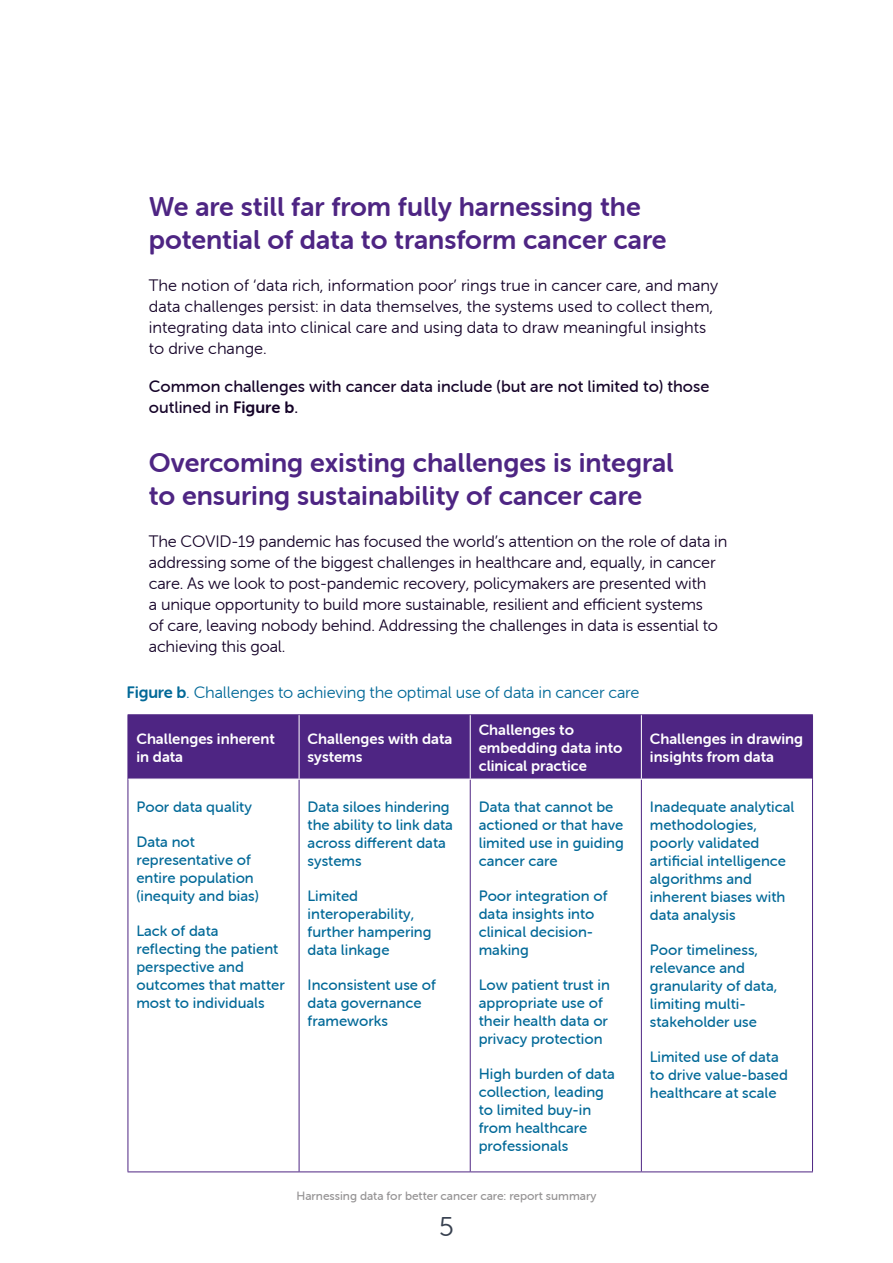
<style>
.page{position:relative;width:893px;height:1263px;background:#fff}
.page>*{position:absolute;margin:0;border:0;box-sizing:border-box;transform-origin:0 0}
.Second_header{font:27px/33px "Museo Sans Rounded 700";color:#4e2583}
.Second_header_no_ToC{font:27px/33px "Museo Sans Rounded 700";color:#4e2583}
.t1{font:27px "Museo Sans Rounded 300";color:#384150}
.Body_Text{font:16.5px/21px "Museo Sans Rounded 300";letter-spacing:-.01em;color:#150328}
.Body_Text-2{font:16.5px/21px "Museo Sans Rounded 500";color:#150328}
.figure_header{font:16.5px "Museo Sans Rounded 300";letter-spacing:-.01em;color:#026998}
.table_content{font:15px/18px "Museo Sans Rounded 500";color:#026998}
.t2{font:15px/18px "Museo Sans Rounded 700";color:#fff}
.t3{font:12px "Museo Sans Rounded 500";color:#959394}
.s1{font-family:"Museo Sans Rounded 700"}
</style>
<div class="page">
<div style="left:129px;top:715px;width:683px;height:64px;background:#4e2583"></div>
<hr style="left:128px;top:779px;width:1px;height:392px;background:#4e2583">
<hr style="left:299px;top:779px;width:1px;height:392px;background:#4e2583">
<hr style="left:470px;top:779px;width:1px;height:392px;background:#4e2583">
<hr style="left:641px;top:779px;width:1px;height:392px;background:#4e2583">
<hr style="left:812px;top:779px;width:1px;height:392px;background:#4e2583">
<hr style="left:128px;top:1171px;width:171px;height:1px;background:#4e2583">
<hr style="left:299px;top:1171px;width:171px;height:1px;background:#4e2583">
<hr style="left:470px;top:1171px;width:171px;height:1px;background:#4e2583">
<hr style="left:641px;top:1171px;width:172px;height:1px;background:#4e2583">
<hr style="left:128px;top:714px;width:171px;height:1px;background:#4e2583">
<hr style="left:128px;top:715px;width:1px;height:64px;background:#4e2583">
<hr style="left:128px;top:779px;width:171px;height:1px;background:#fff">
<hr style="left:299px;top:714px;width:171px;height:1px;background:#4e2583">
<hr style="left:299px;top:715px;width:1px;height:64px;background:#fff">
<hr style="left:299px;top:779px;width:171px;height:1px;background:#fff">
<hr style="left:470px;top:714px;width:171px;height:1px;background:#4e2583">
<hr style="left:470px;top:715px;width:1px;height:64px;background:#fff">
<hr style="left:470px;top:779px;width:171px;height:1px;background:#fff">
<hr style="left:641px;top:714px;width:172px;height:1px;background:#4e2583">
<hr style="left:812px;top:715px;width:1px;height:64px;background:#4e2583">
<hr style="left:641px;top:715px;width:1px;height:64px;background:#fff">
<hr style="left:641px;top:779px;width:171px;height:1px;background:#fff">
<p class="Second_header_no_ToC" style="left:149px;top:190px;width:519px">We are still far from fully harnessing the potential of data to transform cancer care</p>
<p class="Body_Text" style="left:149px;top:275px;width:571px">The notion of ‘data rich, information poor’ rings true in cancer care, and many data challenges persist: in data themselves, the systems used to collect them, integrating data into clinical care and using data to draw meaningful insights to drive change.</p>
<p class="Body_Text-2" style="left:149px;top:376px;width:562px">Common challenges with cancer data include (but are not limited to) those outlined in <span class="s1">Figure b</span>.</p>
<p class="Second_header" style="left:149px;top:446px;width:526px">Overcoming existing challenges is integral to ensuring sustainability of cancer care</p>
<p class="Body_Text" style="left:149px;top:531px;width:580px">The COVID-19 pandemic has focused the world’s attention on the role of data in addressing some of the biggest challenges in healthcare and, equally, in cancer care. As we look to post-pandemic recovery, policymakers are presented with<br>a unique opportunity to build more sustainable, resilient and efficient systems<br>of care, leaving nobody behind. Addressing the challenges in data is essential to achieving this goal.</p>
<p class="figure_header" style="left:126px;top:683px;width:514px"><span class="s1">Figure b</span>. Challenges to achieving the optimal use of data in cancer care</p>
<p class="t2" style="left:136px;top:729px;width:140px">Challenges inherent in data</p>
<p class="t2" style="left:308px;top:729px;width:146px">Challenges with data systems</p>
<p class="t2" style="left:479px;top:720px;width:145px">Challenges to embedding data into clinical practice</p>
<p class="t2" style="left:650px;top:729px;width:155px">Challenges in drawing insights from data</p>
<p class="table_content" style="left:136px;top:797px;width:117px">Poor data quality</p>
<p class="table_content" style="left:136px;top:832px;width:124px">Data not representative of entire population (inequity and bias)</p>
<p class="table_content" style="left:136px;top:921px;width:150px">Lack of data reflecting the patient perspective and outcomes that matter most to individuals</p>
<p class="table_content" style="left:308px;top:797px;width:147px">Data siloes hindering the ability to link data across different data systems</p>
<p class="table_content" style="left:308px;top:886px;width:126px">Limited interoperability, further hampering data linkage</p>
<p class="table_content" style="left:308px;top:975px;width:130px">Inconsistent use of data governance frameworks</p>
<p class="table_content" style="left:479px;top:797px;width:147px">Data that cannot be actioned or that have limited use in guiding cancer care</p>
<p class="table_content" style="left:479px;top:886px;width:130px">Poor integration of data insights into clinical decision&shy;making</p>
<p class="table_content" style="left:479px;top:975px;width:133px">Low patient trust in appropriate use of their health data or privacy protection</p>
<p class="table_content" style="left:479px;top:1064px;width:138px">High burden of data collection, leading to limited buy-in from healthcare professionals</p>
<p class="table_content" style="left:650px;top:797px;width:146px">Inadequate analytical methodologies, poorly validated artificial intelligence algorithms and inherent biases with data analysis</p>
<p class="table_content" style="left:650px;top:940px;width:129px">Poor timeliness, relevance and granularity of data, limiting multi&shy;stakeholder use</p>
<p class="table_content" style="left:650px;top:1047px;width:140px">Limited use of data to drive value-based healthcare at scale</p>
<p class="t3" style="left:297px;top:1189px;width:301px">Harnessing data for better cancer care: report summary</p>
<h1 class="t1" style="left:439px;top:1212px;width:16px">5</h1>
</div>
